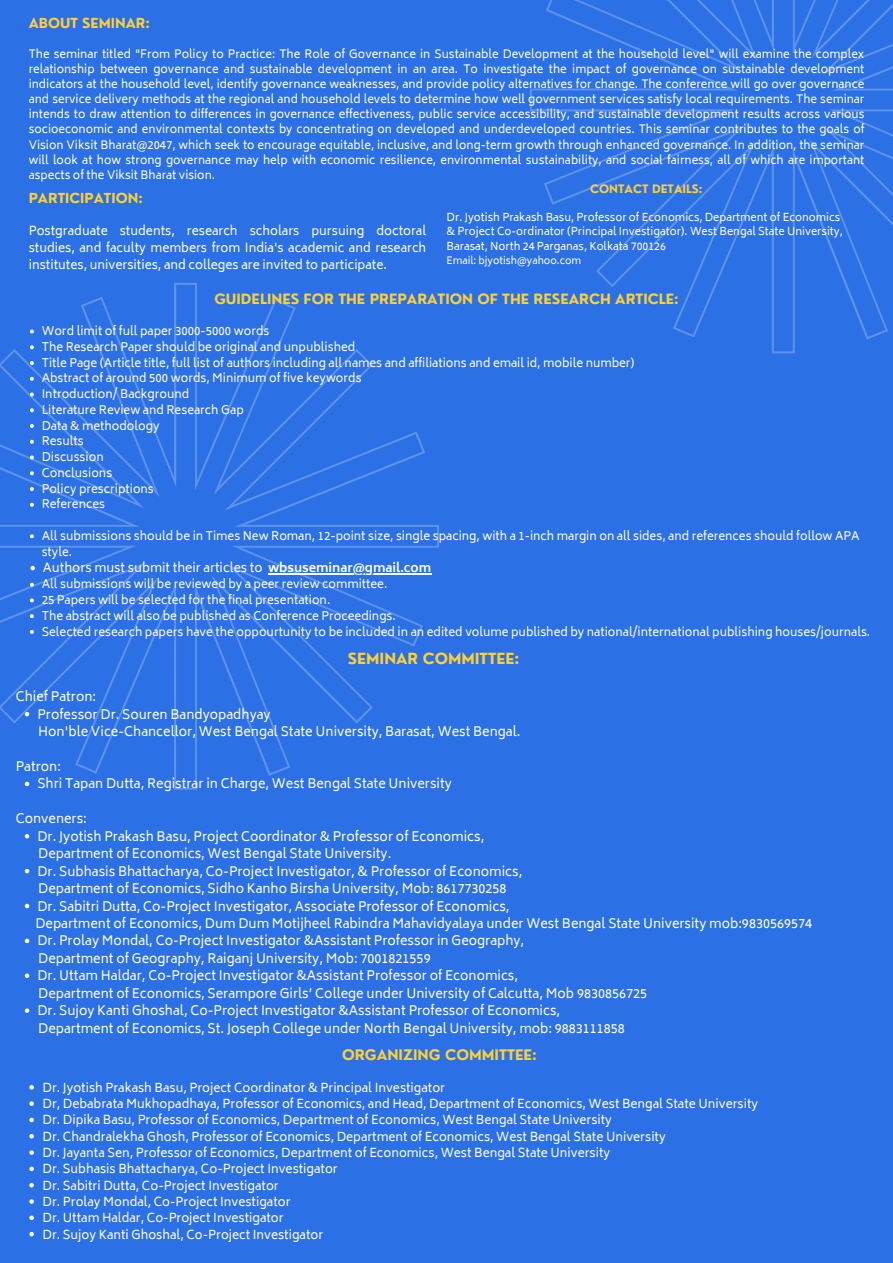
<style>
.page{position:relative;width:893px;height:1263px;background:#2b70e4}
.page>*{position:absolute;margin:0;border:0;box-sizing:border-box;transform-origin:0 0}
.t1{font:700 15px "Nourd";color:#ffd034}
.t2{font:700 14.25px "Nourd";color:#ffd034}
.t3{font:700 13.88px "Nourd";color:#ffd034}
.t4{font:700 13.5px "Nourd";color:#ffd034}
.t5{font:12.75px/17.4px "Biryani";color:#fff}
.t6{font:12.3px "Biryani";color:#fff}
.t7{font:12.08px/16.9px "Biryani";color:#fff;text-align:justify}
.t8{font:12px "Biryani";color:#fff}
.t9{font:11.55px/15.8px "Biryani";color:#fff}
.t10{font:700 11.32px "Nourd";color:#ffd034}
.t11{font:11.25px/15.1px "Biryani";color:#fff;text-align:justify}
.t12{font:10.57px/14.6px "Biryani";color:#fff}
.t13{font:9.82px "Biryani";color:#fff}
.s1{font-weight:700}
</style>
<div class="page">
<svg style="left:530px;top:0;width:363px;height:353px"></svg>
<svg style="left:0;top:283px;width:439px;height:507px"></svg>
<svg style="left:25px;top:712px;width:4px;height:4px"></svg>
<svg style="left:25px;top:782px;width:4px;height:4px"></svg>
<svg style="left:25px;top:834px;width:4px;height:4px"></svg>
<svg style="left:25px;top:869px;width:4px;height:4px"></svg>
<svg style="left:25px;top:904px;width:4px;height:4px"></svg>
<svg style="left:25px;top:938px;width:4px;height:5px"></svg>
<svg style="left:25px;top:973px;width:4px;height:5px"></svg>
<svg style="left:25px;top:1008px;width:4px;height:5px"></svg>
<svg style="left:30px;top:329px;width:4px;height:4px"></svg>
<svg style="left:30px;top:345px;width:4px;height:4px"></svg>
<svg style="left:30px;top:361px;width:4px;height:4px"></svg>
<svg style="left:30px;top:377px;width:4px;height:4px"></svg>
<svg style="left:30px;top:392px;width:4px;height:4px"></svg>
<svg style="left:30px;top:408px;width:4px;height:4px"></svg>
<svg style="left:30px;top:424px;width:4px;height:4px"></svg>
<svg style="left:30px;top:440px;width:4px;height:4px"></svg>
<svg style="left:30px;top:455px;width:4px;height:4px"></svg>
<svg style="left:30px;top:471px;width:4px;height:4px"></svg>
<svg style="left:30px;top:487px;width:4px;height:4px"></svg>
<svg style="left:30px;top:503px;width:4px;height:4px"></svg>
<svg style="left:30px;top:534px;width:4px;height:4px"></svg>
<svg style="left:30px;top:566px;width:5px;height:4px"></svg>
<hr style="left:268px;top:573px;width:163px;height:1px;background:#fff">
<svg style="left:30px;top:583px;width:4px;height:4px"></svg>
<svg style="left:30px;top:598px;width:4px;height:4px"></svg>
<svg style="left:30px;top:614px;width:4px;height:4px"></svg>
<svg style="left:30px;top:630px;width:4px;height:4px"></svg>
<svg style="left:29px;top:1085px;width:5px;height:4px"></svg>
<svg style="left:29px;top:1101px;width:5px;height:5px"></svg>
<svg style="left:29px;top:1118px;width:5px;height:4px"></svg>
<svg style="left:29px;top:1134px;width:5px;height:4px"></svg>
<svg style="left:29px;top:1150px;width:5px;height:5px"></svg>
<svg style="left:29px;top:1166px;width:5px;height:5px"></svg>
<svg style="left:29px;top:1183px;width:5px;height:4px"></svg>
<svg style="left:29px;top:1199px;width:5px;height:5px"></svg>
<svg style="left:29px;top:1215px;width:5px;height:5px"></svg>
<svg style="left:29px;top:1232px;width:5px;height:4px"></svg>
<p class="t4" style="left:29px;top:15px;width:123px">ABOUT SEMINAR:</p>
<h1 class="t11" style="left:29px;top:46px;width:837px">The seminar titled "From Policy to Practice: The Role of Governance in Sustainable Development at the household level" will examine the complex relationship between governance and sustainable development in an area. To investigate the impact of governance on sustainable development indicators at the household level, identify governance weaknesses, and provide policy alternatives for change. The conference will go over governance and service delivery methods at the regional and household levels to determine how well government services satisfy local requirements. The seminar intends to draw attention to differences in governance effectiveness, public service accessibility, and sustainable development results across various socioeconomic and environmental contexts by concentrating on developed and underdeveloped countries. This seminar contributes to the goals of Vision Viksit Bharat@2047, which seek to encourage equitable, inclusive, and long-term growth through enhanced governance. In addition, the seminar will look at how strong governance may help with economic resilience, environmental sustainability, and social fairness, all of which are important aspects of the Viksit Bharat vision.</h1>
<h5 class="t4" style="left:29px;top:190px;width:116px">PARTICIPATION:</h5>
<h4 class="t7" style="left:29px;top:223px;width:399px">Postgraduate students, research scholars pursuing doctoral studies, and faculty members from India's academic and research institutes, universities, and colleges are invited to participate.</h4>
<p class="t10" style="left:590px;top:181px;width:114px">CONTACT DETAILS:</p>
<p class="t12" style="left:446px;top:210px;width:398px">Dr. Jyotish Prakash Basu, Professor of Economics, Department of Economics &amp; Project Co-ordinator (Principal Investigator). West Bengal State University,<br>Barasat, North 24 Parganas, Kolkata 700126</p>
<h2 class="t13" style="left:446px;top:255px;width:136px">Email: bjyotish@yahoo.com</h2>
<h5 class="t3" style="left:214px;top:290px;width:466px">GUIDELINES FOR THE PREPARATION OF THE RESEARCH ARTICLE:</h5>
<p class="t9" style="left:42px;top:323px;width:229px">Word limit of full paper 3000-5000 words</p>
<h1 class="t9" style="left:42px;top:339px;width:315px">The Research Paper should be original and unpublished</h1>
<p class="t9" style="left:42px;top:355px;width:594px">Title Page (Article title, full list of authors including all names and affiliations and email id, mobile number)</p>
<p class="t9" style="left:42px;top:371px;width:321px">Abstract of around 500 words, Minimum of five keywords</p>
<p class="t9" style="left:42px;top:386px;width:149px">Introduction/ Background</p>
<p class="t9" style="left:42px;top:402px;width:204px">Literature Review and Research Gap</p>
<p class="t9" style="left:42px;top:418px;width:119px">Data &amp; methodology</p>
<p class="t9" style="left:42px;top:434px;width:44px">Results</p>
<p class="t9" style="left:42px;top:449px;width:64px">Discussion</p>
<p class="t9" style="left:42px;top:465px;width:72px">Conclusions</p>
<p class="t9" style="left:42px;top:481px;width:114px">Policy prescriptions</p>
<p class="t9" style="left:42px;top:497px;width:65px">References</p>
<p class="t9" style="left:42px;top:528px;width:819px">All submissions should be in Times New Roman, 12-point size, single spacing, with a 1-inch margin on all sides, and references should follow APA style.</p>
<p class="t6" style="left:43px;top:560px;width:390px">Authors must submit their articles to <span class="s1">wbsuseminar@gmail.com</span></p>
<p class="t9" style="left:42px;top:576px;width:347px">All submissions will be reviewed by a peer review committee.</p>
<p class="t9" style="left:42px;top:592px;width:290px">25 Papers will be selected for the final presentation.</p>
<p class="t9" style="left:42px;top:608px;width:356px">The abstract will also be published as Conference Proceedings.</p>
<p class="t9" style="left:42px;top:624px;width:830px">Selected research papers have the oppourtunity to be included in an edited volume published by national/international publishing houses/journals.</p>
<h1 class="t1" style="left:348px;top:649px;width:173px">SEMINAR COMMITTEE:</h1>
<p class="t5" style="left:37px;top:688px;width:484px;text-indent:-22px">Chief Patron:<br>Professor Dr. Souren Bandyopadhyay<br>Hon'ble Vice-Chancellor, West Bengal State University, Barasat, West Bengal.</p>
<p class="t5" style="left:37px;top:758px;width:416px;text-indent:-22px">Patron:<br>Shri Tapan Dutta, Registrar in Charge, West Bengal State University</p>
<p class="t5" style="left:35px;top:810px;width:778px;text-indent:-20px">Conveners:<br>Dr. Jyotish Prakash Basu, Project Coordinator &amp; Professor of Economics,<br>Department of Economics, West Bengal State University.<br>Dr. Subhasis Bhattacharya, Co-Project Investigator, &amp; Professor of Economics,<br>Department of Economics, Sidho Kanho Birsha University, Mob: 8617730258<br>Dr. Sabitri Dutta, Co-Project Investigator, Associate Professor of Economics,<br>Department of Economics, Dum Dum Motijheel Rabindra Mahavidyalaya under West Bengal State University mob:9830569574<br>Dr. Prolay Mondal, Co-Project Investigator &amp;Assistant Professor in Geography,<br>Department of Geography, Raiganj University, Mob: 7001821559<br>Dr. Uttam Haldar, Co-Project Investigator &amp;Assistant Professor of Economics,<br>Department of Economics, Serampore Girls’ College under University of Calcutta, Mob 9830856725<br>Dr. Sujoy Kanti Ghoshal, Co-Project Investigator &amp;Assistant Professor of Economics,<br>Department of Economics, St. Joseph College under North Bengal University, mob: 9883111858</p>
<p class="t2" style="left:342px;top:1045px;width:196px">ORGANIZING COMMITTEE:</p>
<p class="t8" style="left:42px;top:1081px;width:404px">Dr. Jyotish Prakash Basu, Project Coordinator &amp; Principal Investigator</p>
<p class="t8" style="left:42px;top:1097px;width:717px">Dr, Debabrata Mukhopadhaya, Professor of Economics, and Head, Department of Economics, West Bengal State University</p>
<p class="t8" style="left:42px;top:1113px;width:571px">Dr. Dipika Basu, Professor of Economics, Department of Economics, West Bengal State University</p>
<p class="t8" style="left:42px;top:1129px;width:625px">Dr. Chandralekha Ghosh, Professor of Economics, Department of Economics, West Bengal State University</p>
<p class="t8" style="left:42px;top:1146px;width:569px">Dr. Jayanta Sen, Professor of Economics, Department of Economics, West Bengal State University</p>
<p class="t8" style="left:42px;top:1162px;width:297px">Dr. Subhasis Bhattacharya, Co-Project Investigator</p>
<p class="t8" style="left:42px;top:1178px;width:238px">Dr. Sabitri Dutta, Co-Project Investigator</p>
<p class="t8" style="left:42px;top:1195px;width:250px">Dr. Prolay Mondal, Co-Project Investigator</p>
<p class="t8" style="left:42px;top:1211px;width:243px">Dr. Uttam Haldar, Co-Project Investigator</p>
<p class="t8" style="left:42px;top:1227px;width:282px">Dr. Sujoy Kanti Ghoshal, Co-Project Investigator</p>
</div>
